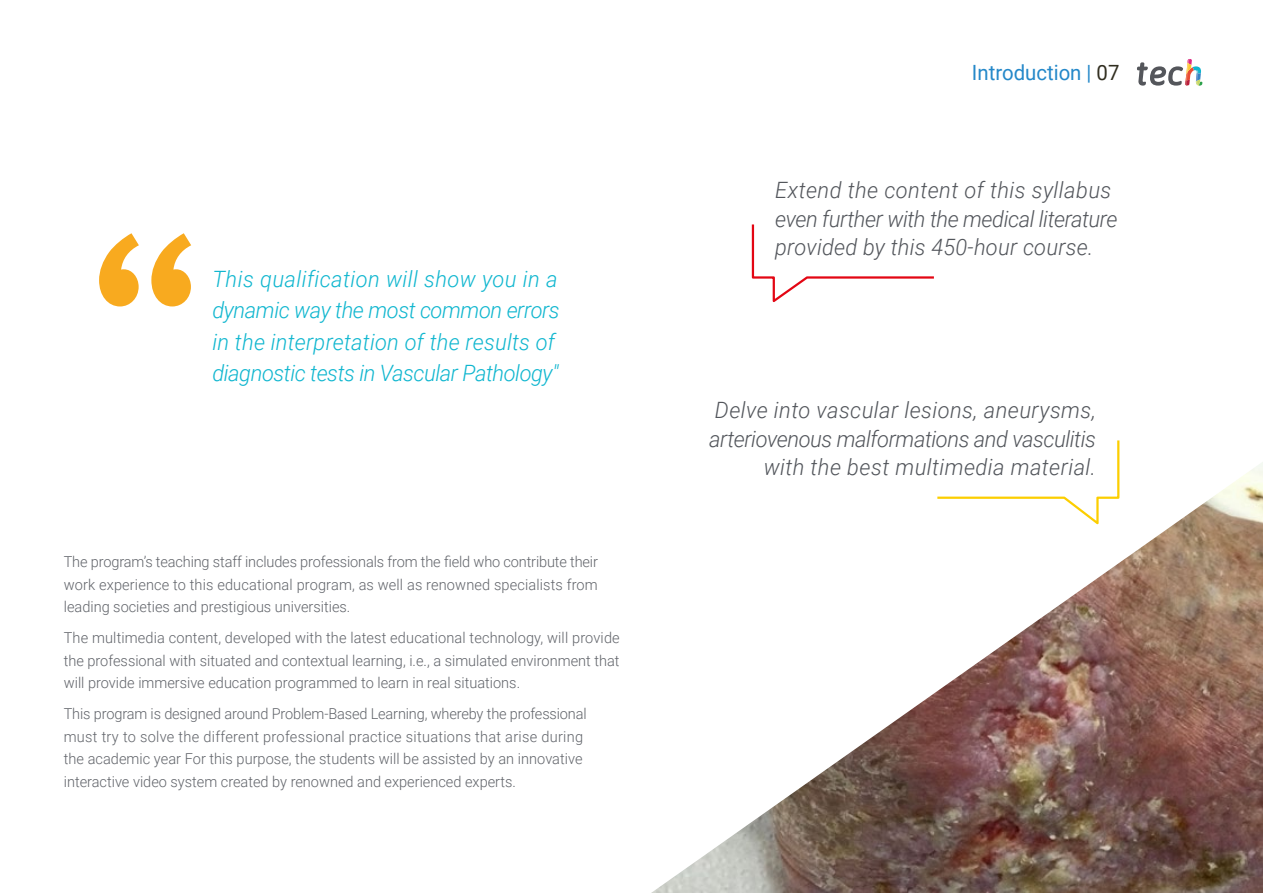
<style>
.page{position:relative;width:1263px;height:893px;background:#fff}
.page>*{position:absolute;margin:0;border:0;box-sizing:border-box;transform-origin:0 0}
.t1{font:italic 300 22.5px/28.5px "Roboto";letter-spacing:.01em;color:#52555b;text-align:right}
.t2{font:italic 300 22.5px/31.5px "Roboto";letter-spacing:-.02em;color:#0fb6cf}
.t3{font:21px "Roboto";color:#2488c9}
.t4{font:300 15px/22.5px "Roboto";color:#61646a;text-align:justify}
.s1{color:#312e20}
</style>
<div class="page">
<svg style="left:99px;top:233px;width:92px;height:73px"></svg>
<svg style="left:1137px;top:59px;width:65px;height:27px"></svg>
<svg style="left:751px;top:224px;width:183px;height:78px"></svg>
<img style="left:651px;top:461px;width:612px;height:432px">
<h1 class="t2" style="left:212px;top:262px;width:349px">This qualification will show you in a dynamic way the most common errors in the interpretation of the results of diagnostic tests in Vascular Pathology"</h1>
<p class="t4" style="left:64px;top:550px;width:536px">The program’s teaching staff includes professionals from the field who contribute their work experience to this educational program, as well as renowned specialists from leading societies and prestigious universities.</p>
<p class="t4" style="left:64px;top:626px;width:557px">The multimedia content, developed with the latest educational technology, will provide the professional with situated and contextual learning, i.e., a simulated environment that will provide immersive education programmed to learn in real situations.</p>
<p class="t4" style="left:64px;top:702px;width:524px;text-align:left">This program is designed around Problem-Based Learning, whereby the professional must try to solve the different professional practice situations that arise during the academic year For this purpose, the students will be assisted by an innovative interactive video system created by renowned and experienced experts.</p>
<h2 class="t3" style="left:972px;top:57px;width:149px">Introduction | <span class="s1">07</span></h2>
<h1 class="t1" style="left:775px;top:175px;width:344px;text-align:left">Extend the content of this syllabus even further with the medical literature provided by this 450-hour course.</h1>
<h1 class="t1" style="left:709px;top:395px;width:388px">Delve into vascular lesions, aneurysms, arteriovenous malformations and vasculitis with the best multimedia material.</h1>
</div>
